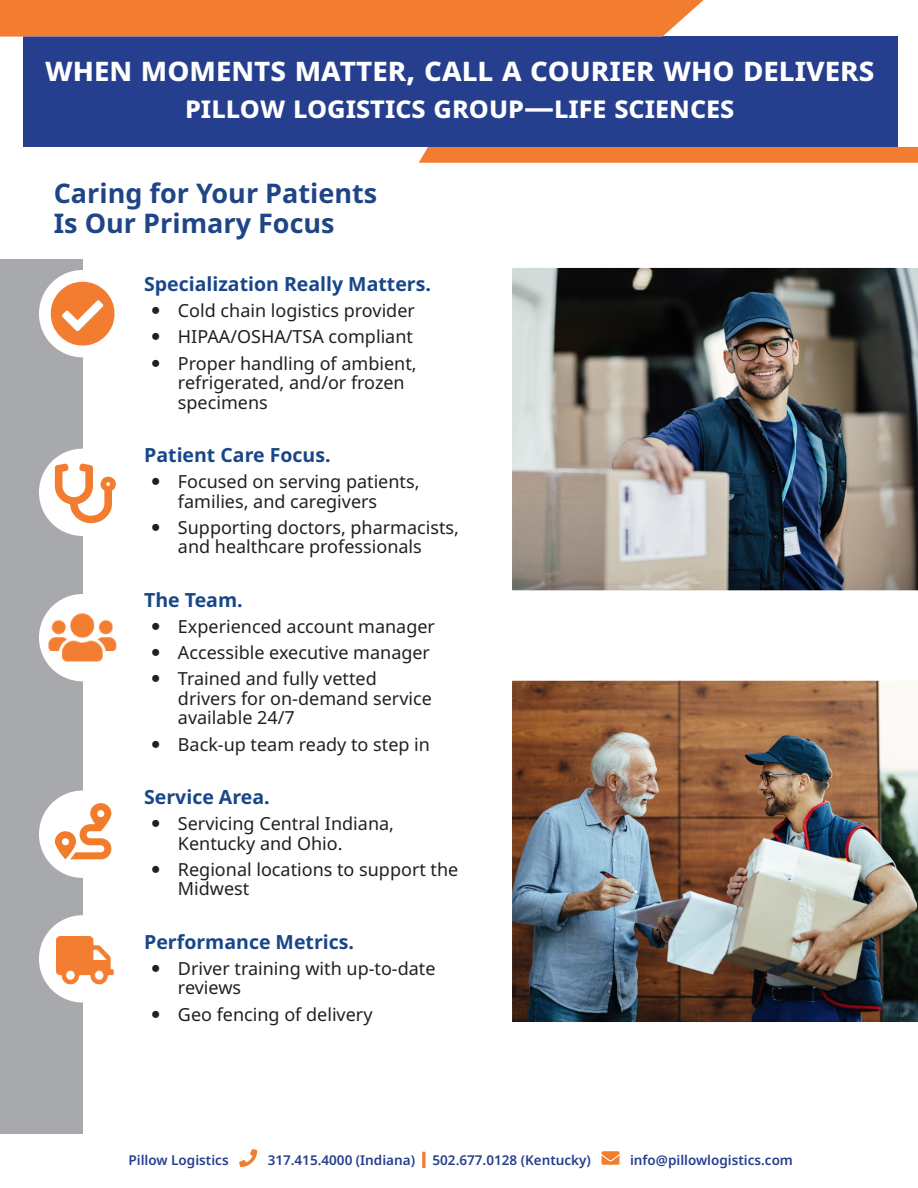
<style>
.page{position:relative;width:918px;height:1188px;background:#fff}
.page>*{position:absolute;margin:0;border:0;box-sizing:border-box;transform-origin:0 0}
.t1{font:700 33px "Noto Sans";color:#fff}
.t2{font:700 30px "Noto Sans";color:#fff}
.t3{font:700 27px/29.1px "Noto Sans";color:#1f4587}
.t4{font:700 19.5px "Noto Sans";color:#184688}
.t5{font:18px/19.5px "Noto Sans";color:#231f20}
.t6{font:600 13.5px "Noto Sans";color:#253f8e}
</style>
<div class="page">
<svg style="left:239px;top:1149px;width:18px;height:18px"></svg>
<svg style="left:422px;top:1152px;width:4px;height:16px"></svg>
<svg style="left:602px;top:1151px;width:18px;height:14px"></svg>
<div style="left:0;top:259px;width:83px;height:875px;background:#a8a9ad"></div>
<div style="left:0;top:0;width:704px;height:37px;background:#f27d30"></div>
<svg style="left:419px;top:147px;width:499px;height:16px;background:#f28034"></svg>
<div style="left:23px;top:36px;width:875px;height:111px;background:#253f8e"></div>
<img style="left:512px;top:267px;width:406px;height:324px">
<div style="left:39px;top:915px;width:87px;height:88px;background:#fff;border-radius:50%"></div>
<img style="left:57px;top:937px;width:56px;height:47px">
<div style="left:39px;top:594px;width:87px;height:87px;background:#fff;border-radius:50%"></div>
<img style="left:49px;top:614px;width:68px;height:48px">
<div style="left:39px;top:791px;width:87px;height:87px;background:#fff;border-radius:50%"></div>
<svg style="left:55px;top:803px;width:56px;height:56px"></svg>
<div style="left:39px;top:270px;width:87px;height:87px;background:#fff;border-radius:50%"></div>
<svg style="left:51px;top:282px;width:64px;height:64px"></svg>
<div style="left:39px;top:449px;width:87px;height:87px;background:#fff;border-radius:50%"></div>
<svg style="left:55px;top:464px;width:61px;height:59px"></svg>
<img style="left:512px;top:680px;width:406px;height:342px">
<p class="t1" style="left:45px;top:45px;width:831px">When moments matter, call a courier who delivers</p>
<p class="t2" style="left:185px;top:86px;width:551px">Pillow Logistics Group—Life Sciences</p>
<p class="t3" style="left:54px;top:180px;width:325px">Caring for Your Patients<br>Is Our Primary Focus</p>
<p class="t4" style="left:144px;top:270px;width:288px">Specialization Really Matters.</p>
<p class="t5" style="left:178px;top:301px;width:239px">Cold chain logistics provider</p>
<p class="t5" style="left:178px;top:327px;width:237px">HIPAA/OSHA/TSA compliant</p>
<p class="t5" style="left:178px;top:354px;width:240px">Proper handling of ambient, refrigerated, and/or frozen specimens</p>
<p class="t4" style="left:144px;top:441px;width:188px">Patient Care Focus.</p>
<p class="t5" style="left:178px;top:472px;width:243px">Focused on serving patients, families, and caregivers</p>
<p class="t5" style="left:178px;top:518px;width:283px">Supporting doctors, pharmacists, and healthcare professionals</p>
<p class="t4" style="left:144px;top:586px;width:100px">The Team.</p>
<p class="t5" style="left:178px;top:617px;width:259px">Experienced account manager</p>
<p class="t5" style="left:178px;top:643px;width:254px">Accessible executive manager</p>
<p class="t5" style="left:178px;top:669px;width:255px">Trained and fully vetted drivers for on-demand service available 24/7</p>
<p class="t5" style="left:178px;top:735px;width:254px">Back-up team ready to step in</p>
<p class="t4" style="left:144px;top:783px;width:127px">Service Area.</p>
<p class="t5" style="left:178px;top:814px;width:218px">Servicing Central Indiana,<br>Kentucky and Ohio.</p>
<p class="t5" style="left:178px;top:860px;width:282px">Regional locations to support the<br>Midwest</p>
<p class="t4" style="left:144px;top:928px;width:211px">Performance Metrics.</p>
<p class="t5" style="left:178px;top:959px;width:259px">Driver training with up-to-date reviews</p>
<p class="t5" style="left:178px;top:1005px;width:196px">Geo fencing of delivery</p>
<p class="t6" style="left:129px;top:1150px;width:102px">Pillow Logistics</p>
<p class="t6" style="left:268px;top:1150px;width:149px">317.415.4000 (Indiana)</p>
<p class="t6" style="left:433px;top:1150px;width:160px">502.677.0128 (Kentucky)</p>
<p class="t6" style="left:630px;top:1150px;width:164px">info@pillowlogistics.com</p>
</div>
